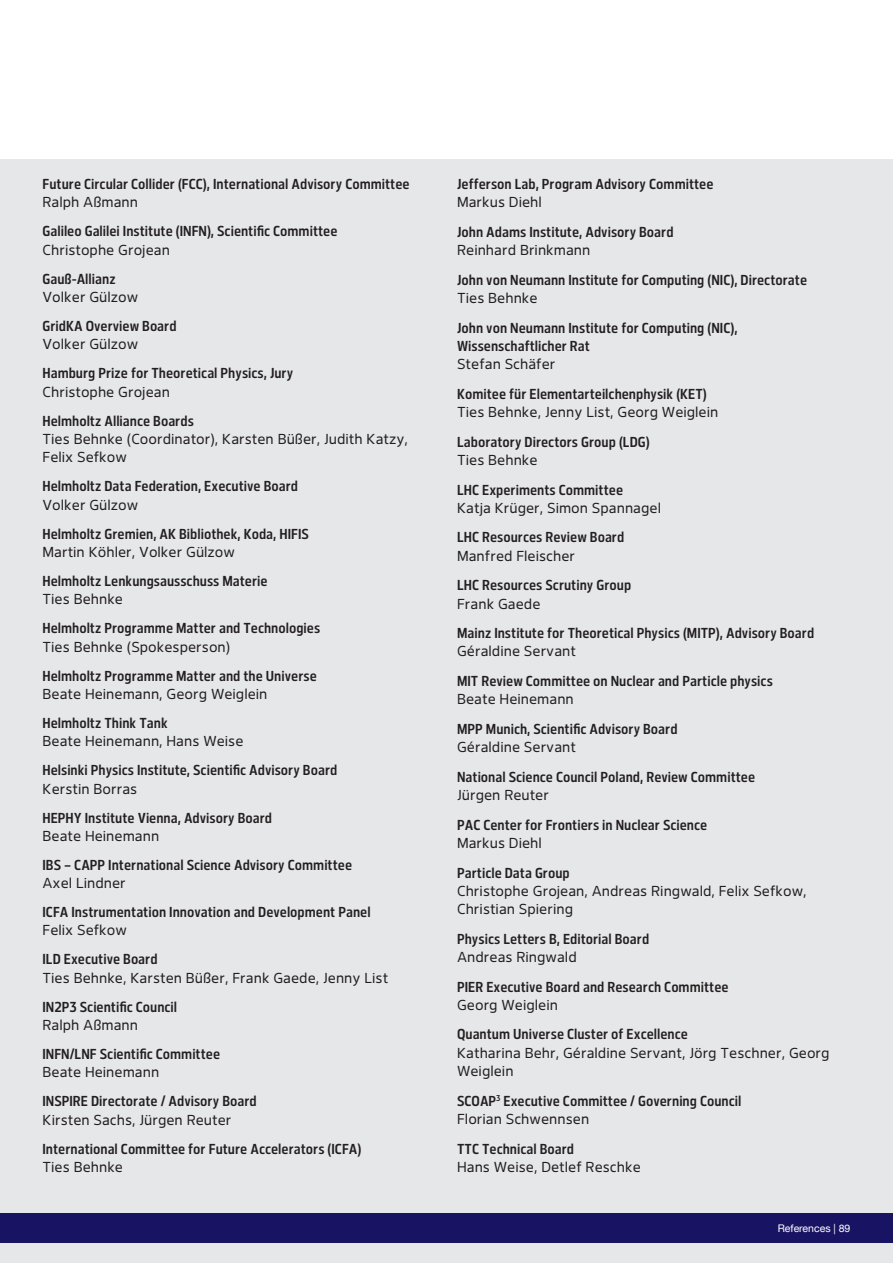
<style>
.page{position:relative;width:893px;height:1263px;background:#fff}
.page>*{position:absolute;margin:0;border:0;box-sizing:border-box;transform-origin:0 0}
.t1{font:500 14.25px/18.3px "Desy Sans Cn";color:#231f20}
.t2{font:14.25px/18.3px "Desy Sans";color:#231f20}
.t3{font:10.5px "Desy Neue Helvetica 55 Roman";color:#fff}
</style>
<div class="page">
<div style="left:0;top:160px;width:893px;height:1103px;background:#e6e7e9"></div>
<div style="left:0;top:1213px;width:893px;height:30px;background:#191364"></div>
<p class="t1" style="left:43px;top:175px;width:369px">Future Circular Collider (FCC), International Advisory Committee</p>
<p class="t2" style="left:43px;top:193px;width:97px">Ralph Aßmann</p>
<p class="t1" style="left:43px;top:222px;width:296px">Galileo Galilei Institute (INFN), Scientific Committee</p>
<p class="t2" style="left:43px;top:241px;width:129px">Christophe Grojean</p>
<p class="t1" style="left:43px;top:270px;width:75px">Gauß-Allianz</p>
<p class="t2" style="left:43px;top:288px;width:97px">Volker Gülzow</p>
<p class="t1" style="left:43px;top:317px;width:136px">GridKA Overview Board</p>
<p class="t2" style="left:43px;top:335px;width:97px">Volker Gülzow</p>
<p class="t1" style="left:43px;top:364px;width:252px">Hamburg Prize for Theoretical Physics, Jury</p>
<p class="t2" style="left:43px;top:382px;width:129px">Christophe Grojean</p>
<p class="t1" style="left:43px;top:412px;width:153px">Helmholtz Alliance Boards</p>
<p class="t2" style="left:43px;top:430px;width:367px">Ties Behnke (Coordinator), Karsten Büßer, Judith Katzy,<br>Felix Sefkow</p>
<p class="t1" style="left:43px;top:477px;width:257px">Helmholtz Data Federation, Executive Board</p>
<p class="t2" style="left:43px;top:495px;width:97px">Volker Gülzow</p>
<p class="t1" style="left:43px;top:524px;width:268px">Helmholtz Gremien, AK Bibliothek, Koda, HIFIS</p>
<p class="t2" style="left:43px;top:543px;width:194px">Martin Köhler, Volker Gülzow</p>
<p class="t1" style="left:43px;top:572px;width:227px">Helmholtz Lenkungsausschuss Materie</p>
<p class="t2" style="left:43px;top:590px;width:82px">Ties Behnke</p>
<p class="t1" style="left:43px;top:619px;width:279px">Helmholtz Programme Matter and Technologies</p>
<p class="t2" style="left:43px;top:637px;width:189px">Ties Behnke (Spokesperson)</p>
<p class="t1" style="left:43px;top:666px;width:276px">Helmholtz Programme Matter and the Universe</p>
<p class="t2" style="left:43px;top:685px;width:226px">Beate Heinemann, Georg Weiglein</p>
<p class="t1" style="left:43px;top:714px;width:127px">Helmholtz Think Tank</p>
<p class="t2" style="left:43px;top:732px;width:202px">Beate Heinemann, Hans Weise</p>
<p class="t1" style="left:43px;top:761px;width:296px">Helsinki Physics Institute, Scientific Advisory Board</p>
<p class="t2" style="left:43px;top:779px;width:96px">Kerstin Borras</p>
<p class="t1" style="left:43px;top:808px;width:231px">HEPHY Institute Vienna, Advisory Board</p>
<p class="t2" style="left:43px;top:827px;width:118px">Beate Heinemann</p>
<p class="t1" style="left:43px;top:856px;width:311px">IBS – CAPP International Science Advisory Committee</p>
<p class="t2" style="left:43px;top:874px;width:85px">Axel Lindner</p>
<p class="t1" style="left:43px;top:903px;width:330px">ICFA Instrumentation Innovation and Development Panel</p>
<p class="t2" style="left:43px;top:921px;width:86px">Felix Sefkow</p>
<p class="t1" style="left:43px;top:950px;width:117px">ILD Executive Board</p>
<p class="t2" style="left:43px;top:968px;width:347px">Ties Behnke, Karsten Büßer, Frank Gaede, Jenny List</p>
<p class="t1" style="left:43px;top:998px;width:136px">IN2P3 Scientific Council</p>
<p class="t2" style="left:43px;top:1016px;width:97px">Ralph Aßmann</p>
<p class="t1" style="left:43px;top:1045px;width:179px">INFN/LNF Scientific Committee</p>
<p class="t2" style="left:43px;top:1063px;width:118px">Beate Heinemann</p>
<p class="t1" style="left:43px;top:1092px;width:216px">INSPIRE Directorate / Advisory Board</p>
<p class="t2" style="left:43px;top:1110px;width:190px">Kirsten Sachs, Jürgen Reuter</p>
<p class="t1" style="left:43px;top:1140px;width:320px">International Committee for Future Accelerators (ICFA)</p>
<p class="t2" style="left:43px;top:1158px;width:82px">Ties Behnke</p>
<p class="t1" style="left:457px;top:175px;width:258px">Jefferson Lab, Program Advisory Committee</p>
<p class="t2" style="left:457px;top:193px;width:86px">Markus Diehl</p>
<p class="t1" style="left:457px;top:223px;width:218px">John Adams Institute, Advisory Board</p>
<p class="t2" style="left:457px;top:241px;width:135px">Reinhard Brinkmann</p>
<p class="t1" style="left:457px;top:271px;width:351px">John von Neumann Institute for Computing (NIC), Directorate</p>
<p class="t2" style="left:457px;top:289px;width:82px">Ties Behnke</p>
<p class="t1" style="left:457px;top:319px;width:282px">John von Neumann Institute for Computing (NIC),<br>Wissenschaftlicher Rat</p>
<p class="t2" style="left:457px;top:355px;width:100px">Stefan Schäfer</p>
<p class="t1" style="left:457px;top:385px;width:251px">Komitee für Elementarteilchenphysik (KET)</p>
<p class="t2" style="left:457px;top:403px;width:263px">Ties Behnke, Jenny List, Georg Weiglein</p>
<p class="t1" style="left:457px;top:433px;width:194px">Laboratory Directors Group (LDG)</p>
<p class="t2" style="left:457px;top:451px;width:82px">Ties Behnke</p>
<p class="t1" style="left:457px;top:480px;width:167px">LHC Experiments Committee</p>
<p class="t2" style="left:457px;top:499px;width:205px">Katja Krüger, Simon Spannagel</p>
<p class="t1" style="left:457px;top:528px;width:169px">LHC Resources Review Board</p>
<p class="t2" style="left:457px;top:546px;width:120px">Manfred Fleischer</p>
<p class="t1" style="left:457px;top:576px;width:176px">LHC Resources Scrutiny Group</p>
<p class="t2" style="left:457px;top:594px;width:85px">Frank Gaede</p>
<p class="t1" style="left:457px;top:624px;width:359px">Mainz Institute for Theoretical Physics (MITP), Advisory Board</p>
<p class="t2" style="left:457px;top:642px;width:120px">Géraldine Servant</p>
<p class="t1" style="left:457px;top:672px;width:317px">MIT Review Committee on Nuclear and Particle physics</p>
<p class="t2" style="left:457px;top:690px;width:118px">Beate Heinemann</p>
<p class="t1" style="left:457px;top:720px;width:222px">MPP Munich, Scientific Advisory Board</p>
<p class="t2" style="left:457px;top:738px;width:120px">Géraldine Servant</p>
<p class="t1" style="left:457px;top:768px;width:300px">National Science Council Poland, Review Committee</p>
<p class="t2" style="left:457px;top:786px;width:93px">Jürgen Reuter</p>
<p class="t1" style="left:457px;top:815px;width:252px">PAC Center for Frontiers in Nuclear Science</p>
<p class="t2" style="left:457px;top:834px;width:86px">Markus Diehl</p>
<p class="t1" style="left:457px;top:863px;width:114px">Particle Data Group</p>
<p class="t2" style="left:457px;top:882px;width:351px">Christophe Grojean, Andreas Ringwald, Felix Sefkow,<br>Christian Spiering</p>
<p class="t1" style="left:457px;top:930px;width:194px">Physics Letters B, Editorial Board</p>
<p class="t2" style="left:457px;top:948px;width:121px">Andreas Ringwald</p>
<p class="t1" style="left:457px;top:977px;width:273px">PIER Executive Board and Research Committee</p>
<p class="t2" style="left:457px;top:996px;width:102px">Georg Weiglein</p>
<p class="t1" style="left:457px;top:1025px;width:232px">Quantum Universe Cluster of Excellence</p>
<p class="t2" style="left:457px;top:1043px;width:374px">Katharina Behr, Géraldine Servant, Jörg Teschner, Georg<br>Weiglein</p>
<p class="t1" style="left:457px;top:1092px;width:286px">SCOAP<sup>3</sup> Executive Committee / Governing Council</p>
<p class="t2" style="left:457px;top:1110px;width:134px">Florian Schwennsen</p>
<p class="t1" style="left:457px;top:1139px;width:119px">TTC Technical Board</p>
<p class="t2" style="left:457px;top:1158px;width:185px">Hans Weise, Detlef Reschke</p>
<p class="t3" style="left:778px;top:1222px;width:74px">References | 89</p>
</div>
